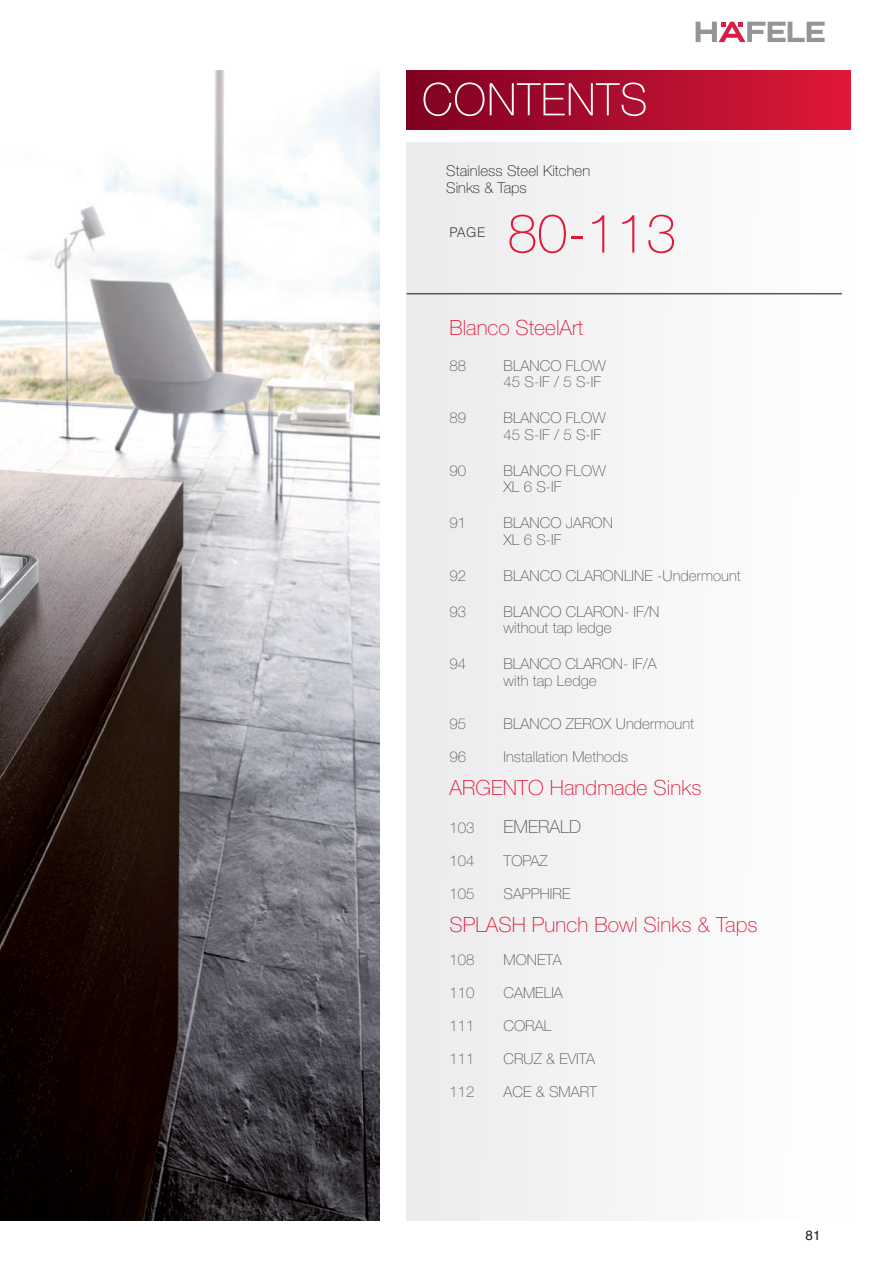
<style>
.page{position:relative;width:893px;height:1263px;background:#fff}
.page>*{position:absolute;margin:0;border:0;box-sizing:border-box;transform-origin:0 0}
.t1{font:100 54px "Helvetica Neue";color:#e21736}
.t2{font:100 21px "Helvetica Neue";letter-spacing:.005em;color:#e21736}
.t3{font:100 18px "Helvetica Neue";color:#57585a}
.t4{font:100 15px/16.5px "Helvetica Neue";letter-spacing:.005em;color:#57585a}
.t5{font:100 15px/16.5px "Helvetica Neue";letter-spacing:.005em;color:#231f20}
.t6{font:300 13.5px "Helvetica";color:#41494a}
.t7{font:13.5px "Helvetica";color:#231f20}
</style>
<div class="page">
<svg style="left:696px;top:22px;width:129px;height:20px"></svg>
<img style="left:0;top:70px;width:380px;height:1150px">
<div style="left:406px;top:70px;width:444px;height:60px;background:linear-gradient(to right,#7e0123,#de1939)"></div>
<svg style="left:423px;top:82px;width:223px;height:34px;background:#a92f4b"></svg>
<div style="left:406px;top:142px;width:444px;height:1078px;background:#f5f5f6"></div>
<hr style="left:406px;top:293px;width:436px;height:1px;background:#57585a">
<p class="t5" style="left:446px;top:163px;width:146px">Stainless Steel Kitchen<br>Sinks &amp; Taps</p>
<p class="t6" style="left:449px;top:224px;width:37px">PAGE</p>
<h1 class="t1" style="left:507px;top:203px;width:171px">80-113</h1>
<h2 class="t2" style="left:449px;top:315px;width:135px">Blanco SteelArt</h2>
<p class="t4" style="left:449px;top:357px;width:18px">88</p>
<p class="t4" style="left:503px;top:357px;width:104px">BLANCO FLOW<br>45 S-IF / 5 S-IF</p>
<p class="t4" style="left:449px;top:410px;width:18px">89</p>
<p class="t4" style="left:503px;top:410px;width:104px">BLANCO FLOW<br>45 S-IF / 5 S-IF</p>
<p class="t4" style="left:449px;top:462px;width:18px">90</p>
<p class="t4" style="left:503px;top:462px;width:104px">BLANCO FLOW<br>XL 6 S-IF</p>
<p class="t4" style="left:449px;top:515px;width:18px">91</p>
<p class="t4" style="left:503px;top:515px;width:111px">BLANCO JARON<br>XL 6 S-IF</p>
<p class="t4" style="left:449px;top:567px;width:18px">92</p>
<p class="t4" style="left:503px;top:567px;width:239px">BLANCO CLARONLINE -Undermount</p>
<p class="t4" style="left:449px;top:603px;width:18px">93</p>
<p class="t4" style="left:503px;top:603px;width:157px">BLANCO CLARON- IF/N without tap ledge</p>
<p class="t4" style="left:449px;top:656px;width:18px">94</p>
<p class="t4" style="left:503px;top:656px;width:155px">BLANCO CLARON- IF/A with tap Ledge</p>
<p class="t4" style="left:449px;top:716px;width:18px">95</p>
<p class="t4" style="left:503px;top:716px;width:192px">BLANCO ZEROX Undermount</p>
<p class="t4" style="left:449px;top:749px;width:18px">96</p>
<p class="t4" style="left:503px;top:749px;width:126px">Installation Methods</p>
<h2 class="t2" style="left:449px;top:776px;width:254px">ARGENTO Handmade Sinks</h2>
<p class="t4" style="left:449px;top:820px;width:27px">103</p>
<p class="t3" style="left:503px;top:817px;width:79px">EMERALD</p>
<p class="t4" style="left:449px;top:853px;width:27px">104</p>
<p class="t4" style="left:503px;top:853px;width:46px">TOPAZ</p>
<p class="t4" style="left:449px;top:886px;width:27px">105</p>
<p class="t4" style="left:503px;top:886px;width:69px">SAPPHIRE</p>
<h2 class="t2" style="left:449px;top:913px;width:310px">SPLASH Punch Bowl Sinks &amp; Taps</h2>
<p class="t4" style="left:449px;top:952px;width:27px">108</p>
<p class="t4" style="left:503px;top:952px;width:60px">MONETA</p>
<p class="t4" style="left:449px;top:985px;width:27px">110</p>
<p class="t4" style="left:503px;top:985px;width:61px">CAMELIA</p>
<p class="t4" style="left:449px;top:1018px;width:27px">111</p>
<p class="t4" style="left:503px;top:1018px;width:49px">CORAL</p>
<p class="t4" style="left:449px;top:1051px;width:27px">111</p>
<p class="t4" style="left:503px;top:1051px;width:93px">CRUZ &amp; EVITA</p>
<p class="t4" style="left:449px;top:1084px;width:27px">112</p>
<p class="t4" style="left:503px;top:1084px;width:95px">ACE &amp; SMART</p>
<p class="t7" style="left:805px;top:1225px;width:17px">81</p>
</div>
